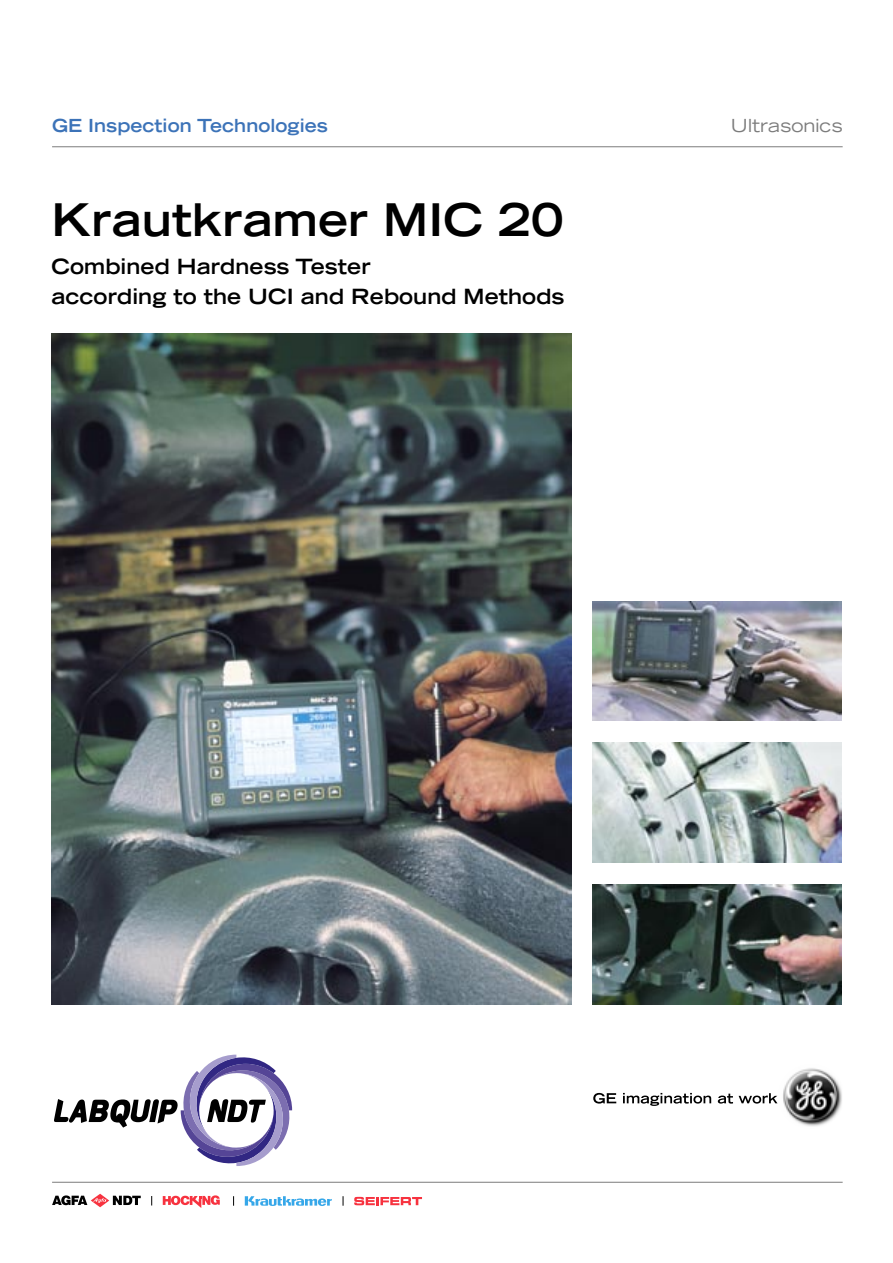
<style>
.page{position:relative;width:893px;height:1263px;background:#fff}
.page>*{position:absolute;margin:0;border:0;box-sizing:border-box;transform-origin:0 0}
.t1{font:700 expanded 45px "Trade Gothic LH";letter-spacing:.005em;color:#000}
.t2{font:700 expanded 21px/30px "Trade Gothic LH";letter-spacing:.005em;color:#000}
.t3{font:700 expanded 18px "Trade Gothic LH";letter-spacing:.005em;color:#3c73b8}
.t4{font:expanded 18px "Trade Gothic LH";letter-spacing:.005em;color:#7c7c7c}
</style>
<div class="page">
<img style="left:593px;top:601px;width:249px;height:120px">
<img style="left:593px;top:743px;width:249px;height:119px">
<img style="left:593px;top:884px;width:249px;height:120px">
<img style="left:51px;top:333px;width:520px;height:671px">
<svg style="left:163px;top:1195px;width:57px;height:13px"></svg>
<svg style="left:245px;top:1196px;width:87px;height:10px"></svg>
<svg style="left:354px;top:1197px;width:68px;height:8px"></svg>
<svg style="left:52px;top:1194px;width:89px;height:13px"></svg>
<hr style="left:52px;top:146px;width:791px;height:1px;background:#7c7c7c">
<hr style="left:52px;top:1182px;width:791px;height:1px;background:#7c7c7c">
<svg style="left:593px;top:1093px;width:23px;height:10px"></svg>
<svg style="left:623px;top:1093px;width:88px;height:13px"></svg>
<svg style="left:718px;top:1094px;width:15px;height:9px"></svg>
<svg style="left:739px;top:1093px;width:38px;height:10px"></svg>
<img style="left:783px;top:1068px;width:59px;height:59px">
<svg style="left:54px;top:1054px;width:238px;height:112px"></svg>
<p class="t3" style="left:52px;top:114px;width:277px">GE Inspection Technologies</p>
<p class="t4" style="left:731px;top:114px;width:113px">Ultrasonics</p>
<h1 class="t1" style="left:51px;top:190px;width:514px">Krautkramer MIC 20</h1>
<p class="t2" style="left:51px;top:251px;width:515px">Combined Hardness Tester<br>according to the UCI and Rebound Methods</p>
</div>
